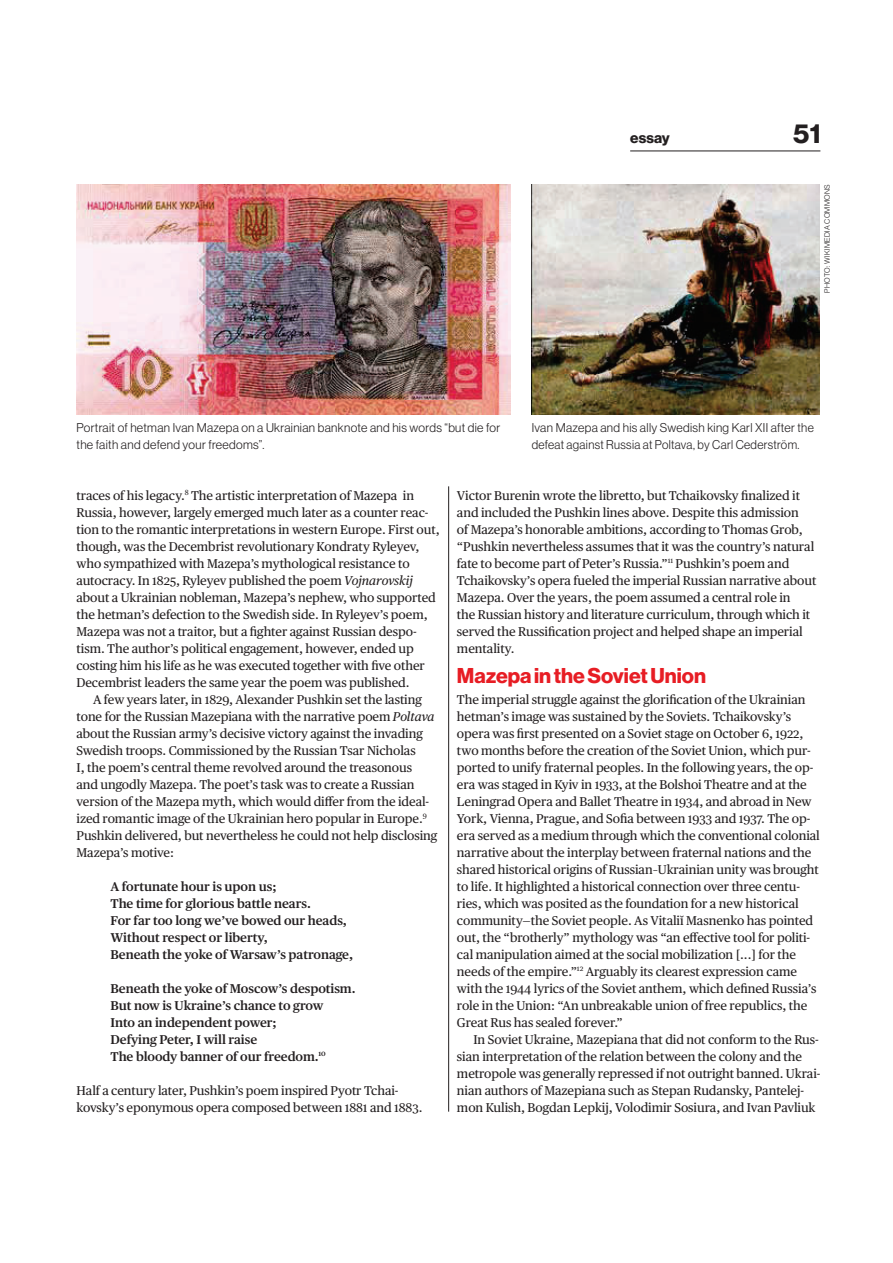
<style>
.page{position:relative;width:893px;height:1263px;background:#fff}
.page>*{position:absolute;margin:0;border:0;box-sizing:border-box;transform-origin:0 0}
.t1{font:27px "N Haas Grotesk DS Pro 75 Bd";color:#231f20}
.t2{font:21px "N Haas Grotesk DS Pro 75 Bd";color:#e71d24}
.t3{font:15px "N Haas Grotesk DS Pro 75 Bd";letter-spacing:.005em;color:#231f20}
.t4{font:12.75px/17px "Publico Text";letter-spacing:-.005em;color:#231f20}
.t5{font:600 12.75px/17px "Publico Text";letter-spacing:-.005em;color:#231f20}
.t6{font:12.45px/17px "N Haas Grotesk DS Pro 45 Lt";letter-spacing:.025em;color:#231f20}
.t7{font:7.5px "N Haas Grotesk DS Pro 45 Lt";letter-spacing:.045em;color:#231f20}
.s1{font-style:italic}
</style>
<div class="page">
<hr style="left:630px;top:151px;width:190px;height:1px;background:#231f20">
<hr style="left:448px;top:486px;width:1px;height:626px;background:#231f20">
<img style="left:77px;top:184px;width:434px;height:231px">
<img style="left:532px;top:184px;width:287px;height:231px">
<p class="t3" style="left:630px;top:132px;width:41px">essay</p>
<h1 class="t1" style="left:793px;top:123px;width:29px">51</h1>
<p class="t7" style="left:824px;top:293px;width:110px;rotate:-90deg">PHOTO: WIKIMEDIA COMMONS</p>
<p class="t6" style="left:77px;top:420px;width:425px">Portrait of hetman Ivan Mazepa on a Ukrainian banknote and his words “but die for the faith and defend your freedoms”.</p>
<p class="t6" style="left:532px;top:420px;width:284px">Ivan Mazepa and his ally Swedish king Karl XII after the defeat against Russia at Poltava, by Carl Cederström.</p>
<p class="t4" style="left:77px;top:488px;width:365px">traces of his legacy.<sup>8</sup> The artistic interpretation of Mazepa in Russia, however, largely emerged much later as a counter reac&shy;tion to the romantic interpretations in western Europe. First out, though, was the Decembrist revolutionary Kondraty Ryleyev, who sympathized with Mazepa’s mythological resistance to autocracy. In 1825, Ryleyev published the poem <span class="s1">Vojnarovskij </span>about a Ukrainian nobleman, Mazepa’s nephew, who supported the hetman’s defection to the Swedish side. In Ryleyev’s poem, Mazepa was not a traitor, but a fighter against Russian despo&shy;tism. The author’s political engagement, however, ended up costing him his life as he was executed together with five other Decembrist leaders the same year the poem was published.</p>
<p class="t4" style="left:76px;top:692px;width:362px;text-indent:16px">A few years later, in 1829, Alexander Pushkin set the lasting tone for the Russian Mazepiana with the narrative poem <span class="s1">Poltava </span>about the Russian army’s decisive victory against the invading Swedish troops. Commissioned by the Russian Tsar Nicholas<br>I, the poem’s central theme revolved around the treasonous<br>and ungodly Mazepa. The poet’s task was to create a Russian version of the Mazepa myth, which would differ from the ideal&shy;ized romantic image of the Ukrainian hero popular in Europe.<sup>9<br></sup>Pushkin delivered, but nevertheless he could not help disclosing Mazepa’s motive:</p>
<p class="t5" style="left:110px;top:879px;width:244px">A fortunate hour is upon us;<br>The time for glorious battle nears.<br>For far too long we’ve bowed our heads, Without respect or liberty,<br>Beneath the yoke of Warsaw’s patronage,</p>
<p class="t5" style="left:110px;top:981px;width:247px">Beneath the yoke of Moscow’s despotism.<br>But now is Ukraine’s chance to grow<br>Into an independent power;<br>Defying Peter, I will raise<br>The bloody banner of our freedom.<sup>10</sup></p>
<p class="t4" style="left:77px;top:1083px;width:347px">Half a century later, Pushkin’s poem inspired Pyotr Tchai&shy;kovsky’s eponymous opera composed between 1881 and 1883.</p>
<p class="t4" style="left:457px;top:488px;width:361px">Victor Burenin wrote the libretto, but Tchaikovsky finalized it and included the Pushkin lines above. Despite this admission<br>of Mazepa’s honorable ambitions, according to Thomas Grob, “Pushkin nevertheless assumes that it was the country’s natural fate to become part of Peter’s Russia.”<sup>11</sup> Pushkin’s poem and Tchaikovsky’s opera fueled the imperial Russian narrative about Mazepa. Over the years, the poem assumed a central role in<br>the Russian history and literature curriculum, through which it served the Russification project and helped shape an imperial mentality.</p>
<h2 class="t2" style="left:457px;top:668px;width:250px">Mazepa in the Soviet Union</h2>
<p class="t4" style="left:457px;top:692px;width:364px">The imperial struggle against the glorification of the Ukrainian hetman’s image was sustained by the Soviets. Tchaikovsky’s opera was first presented on a Soviet stage on October 6, 1922, two months before the creation of the Soviet Union, which pur&shy;ported to unify fraternal peoples. In the following years, the op&shy;era was staged in Kyiv in 1933, at the Bolshoi Theatre and at the Leningrad Opera and Ballet Theatre in 1934, and abroad in New York, Vienna, Prague, and Sofia between 1933 and 1937. The op&shy;era served as a medium through which the conventional colonial narrative about the interplay between fraternal nations and the shared historical origins of Russian–Ukrainian unity was brought to life. It highlighted a historical connection over three centu&shy;ries, which was posited as the foundation for a new historical community—the Soviet people. As Vitaliĭ Masnenko has pointed out, the “brotherly” mythology was “an effective tool for politi&shy;cal manipulation aimed at the social mobilization [...] for the needs of the empire.”<sup>12</sup> Arguably its clearest expression came with the 1944 lyrics of the Soviet anthem, which defined Russia’s role in the Union: “An unbreakable union of free republics, the Great Rus has sealed forever.”</p>
<p class="t4" style="left:457px;top:1032px;width:365px;text-indent:16px">In Soviet Ukraine, Mazepiana that did not conform to the Rus&shy;sian interpretation of the relation between the colony and the metropole was generally repressed if not outright banned. Ukrai&shy;nian authors of Mazepiana such as Stepan Rudansky, Pantelej&shy;mon Kulish, Bogdan Lepkij, Volodimir Sosiura, and Ivan Pavliuk</p>
</div>
